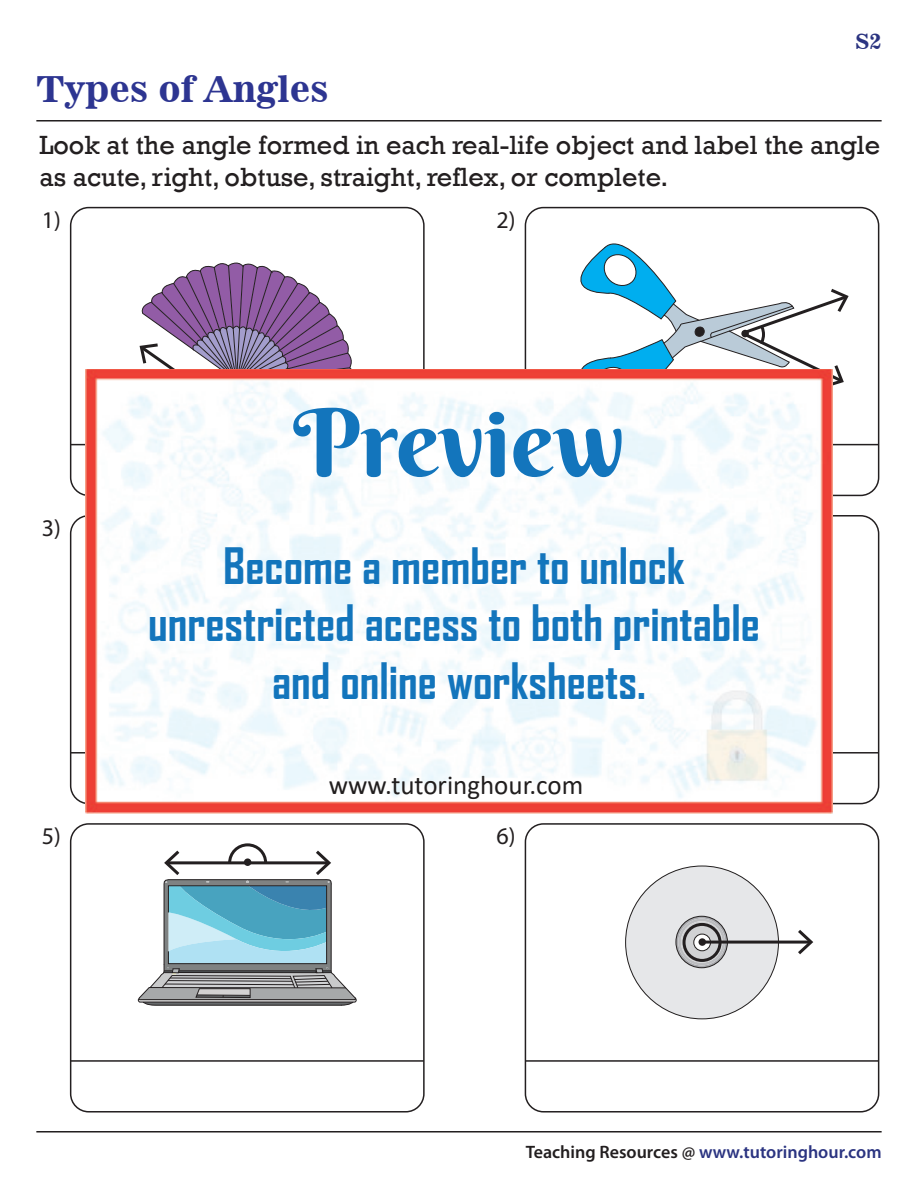
<style>
.page{position:relative;width:918px;height:1188px;background:#fff}
.page>*{position:absolute;margin:0;border:0;box-sizing:border-box;transform-origin:0 0}
.t1{font:94.05px "Berkshire Swash";color:#1375bc}
.t2{font:700 48px/57.6px "Agency FB";color:#1375bc;text-align:center}
.t3{font:36px "News 701 BT Bold A";color:#2d3591}
.t4{font:27px/32.4px "Rockwell";color:#231f20}
.t5{font:27px "Calibri";color:#211e1e}
.t6{font:24px "Myriad Pro";color:#231f20}
.t7{font:21px "News 701 BT Bold A";color:#2b3481}
.t8{font:600 18px "Myriad Pro";color:#2b3481}
.s1{color:#221e1f}
</style>
<div class="page">
<hr style="left:36px;top:1131px;width:846px;height:2px;background:#221e1f">
<hr style="left:36px;top:120px;width:846px;height:2px;background:#221e1f">
<div style="left:70px;top:823px;width:355px;height:290px;border:1px solid #231f20;border-radius:18px"></div>
<hr style="left:71px;top:1060px;width:353px;height:2px;background:#231f20">
<div style="left:525px;top:823px;width:354px;height:290px;border:1px solid #231f20;border-radius:18px"></div>
<hr style="left:525px;top:1060px;width:354px;height:2px;background:#231f20">
<hr style="left:71px;top:752px;width:353px;height:2px;background:#231f20">
<hr style="left:525px;top:752px;width:354px;height:2px;background:#231f20">
<hr style="left:71px;top:444px;width:353px;height:1px;background:#231f20">
<hr style="left:525px;top:444px;width:354px;height:1px;background:#231f20">
<svg style="left:626px;top:866px;width:152px;height:153px"></svg>
<div style="left:693px;top:934px;width:18px;height:17px;border:1px solid #211e1e;border-radius:50%"></div>
<div style="left:676px;top:916px;width:52px;height:52px;border:1px solid #211e1e;border-radius:50%"></div>
<svg style="left:580px;top:243px;width:269px;height:176px"></svg>
<svg style="left:139px;top:262px;width:213px;height:107px"></svg>
<svg style="left:138px;top:843px;width:219px;height:163px"></svg>
<hr style="left:701px;top:941px;width:109px;height:3px;background:#231f20">
<svg style="left:798px;top:930px;width:15px;height:24px"></svg>
<div style="left:699px;top:938px;width:7px;height:8px;background:#231f20;border-radius:50%"></div>
<div style="left:683px;top:923px;width:39px;height:39px;border:3px solid #231f20;border-radius:50%"></div>
<img style="left:86px;top:369px;width:746px;height:444px">
<h3 class="t3" style="left:36px;top:75px;width:294px">Types of Angles</h3>
<p class="t7" style="left:855px;top:33px;width:28px">S2</p>
<p class="t4" style="left:39px;top:131px;width:842px">Look at the angle formed in each real-life object and label the angle as acute, right, obtuse, straight, reflex, or complete.</p>
<p class="t6" style="left:42px;top:211px;width:21px">1)</p>
<p class="t6" style="left:497px;top:211px;width:21px">2)</p>
<p class="t6" style="left:42px;top:519px;width:21px">3)</p>
<h1 class="t1" style="left:293px;top:389px;width:333px">Preview</h1>
<h2 class="t2" style="left:148px;top:540px;width:613px">Become a member to unlock unrestricted access to both printable and online worksheets.</h2>
<p class="t5" style="left:329px;top:776px;width:256px">www.tutoringhour.com</p>
<p class="t6" style="left:42px;top:827px;width:21px">5)</p>
<p class="t6" style="left:497px;top:827px;width:21px">6)</p>
<p class="t8" style="left:526px;top:1145px;width:357px"><span class="s1">Teaching Resources @</span> www.tutoringhour.com</p>
</div>
